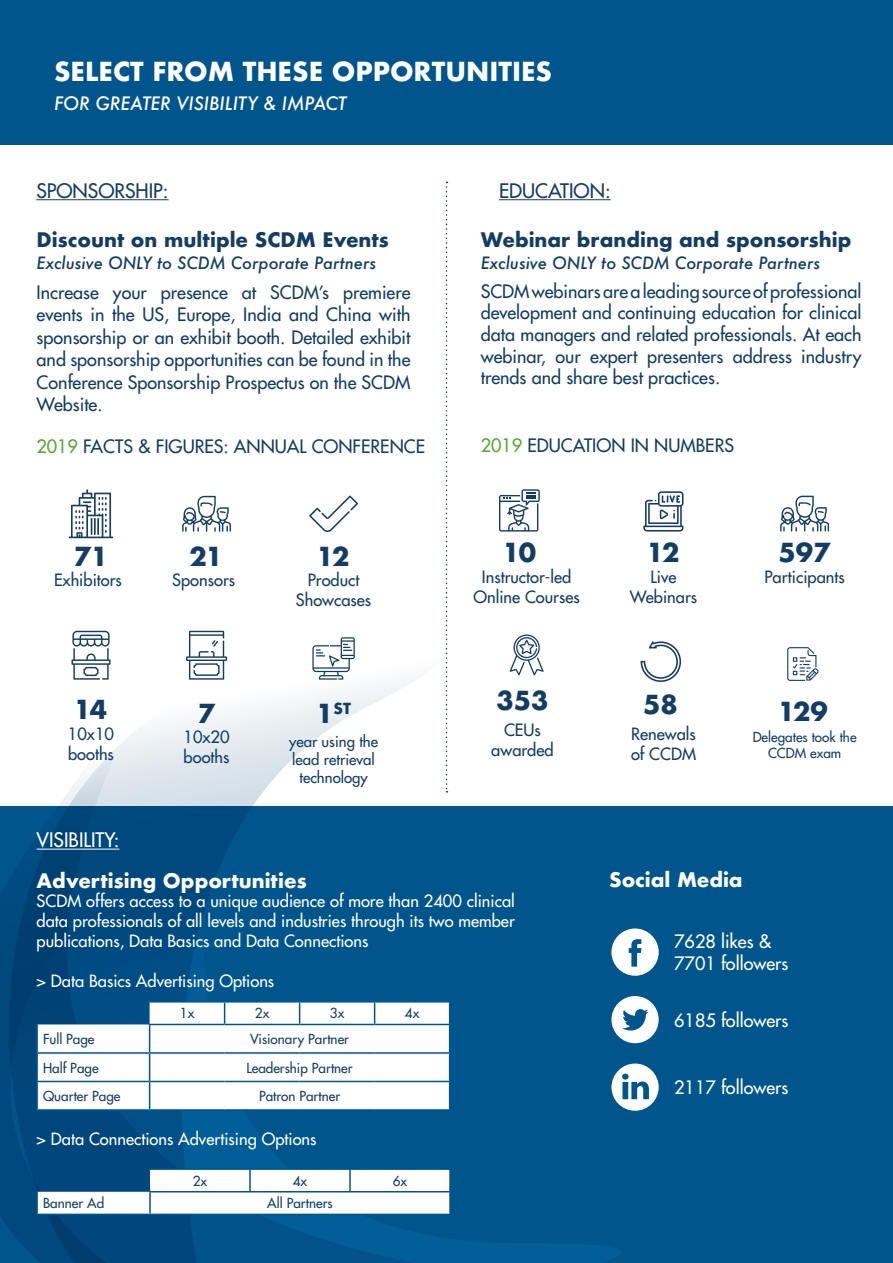
<style>
.page{position:relative;width:893px;height:1263px;background:#00558d}
.page>*{position:absolute;margin:0;border:0;box-sizing:border-box;transform-origin:0 0}
.t1{font:700 25.5px "Futura";color:#fff}
.t2{font:700 25.5px "Futura";letter-spacing:-.025em;color:#133d65}
.t3{font:700 19.5px "Futura";color:#133d65}
.t4{font:700 19.5px "Futura";color:#fff}
.t5{font:19.5px "Futura";color:#133d65}
.t6{font:19.5px "Futura";color:#fff}
.t7{font:18px/22.5px "Futura";color:#133d65;text-align:justify}
.t8{font:18px/21.6px "Futura";color:#fff}
.t9{font:italic 500 18px "Futura";color:#fff}
.t10{font:16.5px/19.8px "Futura";color:#fff;text-align:justify}
.t11{font:16.5px/19.8px "Futura";color:#133d65}
.t12{font:italic 500 16.5px "Futura";color:#133d65}
.t13{font:15px/18px "Futura";color:#133d65;text-align:center}
.t14{font:700 14.85px "Futura";color:#133d65}
.t15{font:13.5px/16.2px "Futura";color:#133d65;text-align:center}
.s1{color:#57a632}
.s2{font-size:25.5px}
</style>
<div class="page">
<div style="left:0;top:146px;width:893px;height:660px;background:#fff"></div>
<svg style="left:0;top:643px;width:559px;height:620px"></svg>
<svg style="left:71px;top:631px;width:40px;height:49px"></svg>
<svg style="left:69px;top:489px;width:44px;height:49px"></svg>
<svg style="left:186px;top:631px;width:41px;height:49px"></svg>
<svg style="left:182px;top:496px;width:49px;height:36px"></svg>
<svg style="left:309px;top:495px;width:49px;height:37px"></svg>
<svg style="left:312px;top:637px;width:43px;height:43px"></svg>
<hr style="left:36px;top:199px;width:133px;height:1px;background:#133d65">
<hr style="left:37px;top:849px;width:82px;height:1px;background:#fff">
<hr style="left:499px;top:199px;width:112px;height:1px;background:#133d65">
<svg style="left:780px;top:496px;width:49px;height:35px"></svg>
<svg style="left:787px;top:647px;width:32px;height:34px"></svg>
<svg style="left:641px;top:641px;width:40px;height:41px"></svg>
<svg style="left:499px;top:489px;width:41px;height:42px"></svg>
<svg style="left:510px;top:634px;width:34px;height:41px"></svg>
<svg style="left:643px;top:491px;width:40px;height:40px"></svg>
<svg style="left:446px;top:182px;width:1px;height:610px"></svg>
<svg style="left:611px;top:1063px;width:48px;height:48px"></svg>
<svg style="left:611px;top:996px;width:48px;height:47px"></svg>
<svg style="left:611px;top:928px;width:48px;height:48px"></svg>
<hr style="left:150px;top:1001px;width:75px;height:1px;background:#00558d">
<hr style="left:225px;top:1001px;width:75px;height:1px;background:#00558d">
<hr style="left:300px;top:1001px;width:75px;height:1px;background:#00558d">
<hr style="left:375px;top:1001px;width:75px;height:1px;background:#00558d">
<hr style="left:36px;top:1024px;width:2px;height:28px;background:#00558d">
<hr style="left:36px;top:1052px;width:114px;height:2px;background:#00558d">
<hr style="left:36px;top:1054px;width:2px;height:27px;background:#00558d">
<hr style="left:36px;top:1081px;width:114px;height:1px;background:#00558d">
<hr style="left:36px;top:1082px;width:2px;height:27px;background:#00558d">
<svg style="left:37px;top:1002px;width:413px;height:107px;background:#e3ebf1"></svg>
<hr style="left:36px;top:1109px;width:114px;height:2px;background:#00558d">
<hr style="left:150px;top:1109px;width:75px;height:2px;background:#00558d">
<hr style="left:225px;top:1109px;width:75px;height:2px;background:#00558d">
<hr style="left:300px;top:1109px;width:75px;height:2px;background:#00558d">
<hr style="left:375px;top:1109px;width:75px;height:2px;background:#00558d">
<svg style="left:37px;top:1169px;width:412px;height:45px;background:#d6e1ea"></svg>
<hr style="left:150px;top:1168px;width:100px;height:2px;background:#00558d">
<hr style="left:250px;top:1168px;width:100px;height:2px;background:#00558d">
<hr style="left:249px;top:1170px;width:2px;height:21px;background:#00558d">
<hr style="left:350px;top:1168px;width:101px;height:2px;background:#00558d">
<hr style="left:349px;top:1170px;width:2px;height:21px;background:#00558d">
<hr style="left:449px;top:1170px;width:2px;height:21px;background:#00558d">
<hr style="left:36px;top:1192px;width:2px;height:22px;background:#00558d">
<hr style="left:149px;top:1191px;width:101px;height:1px;background:#00558d">
<hr style="left:149px;top:1192px;width:2px;height:22px;background:#00558d">
<hr style="left:250px;top:1191px;width:100px;height:1px;background:#00558d">
<hr style="left:350px;top:1191px;width:101px;height:1px;background:#00558d">
<hr style="left:449px;top:1192px;width:2px;height:22px;background:#00558d">
<hr style="left:36px;top:1214px;width:114px;height:1px;background:#00558d">
<hr style="left:150px;top:1214px;width:100px;height:1px;background:#00558d">
<hr style="left:250px;top:1214px;width:100px;height:1px;background:#00558d">
<hr style="left:350px;top:1214px;width:101px;height:1px;background:#00558d">
<p class="t1" style="left:54px;top:53px;width:500px">SELECT FROM THESE OPPORTUNITIES</p>
<p class="t9" style="left:54px;top:91px;width:294px">FOR GREATER VISIBILITY &amp; IMPACT</p>
<p class="t5" style="left:36px;top:178px;width:134px">SPONSORSHIP:</p>
<p class="t3" style="left:37px;top:226px;width:354px">Discount on multiple SCDM Events</p>
<p class="t12" style="left:37px;top:251px;width:341px">Exclusive ONLY to SCDM Corporate Partners</p>
<p class="t7" style="left:37px;top:281px;width:375px">Increase your presence at SCDM’s premiere events in the US, Europe, India and China with sponsorship or an exhibit booth. Detailed exhibit and sponsorship opportunities can be found in the Conference Sponsorship Prospectus on the SCDM Website.</p>
<p class="t5" style="left:499px;top:178px;width:113px">EDUCATION:</p>
<p class="t3" style="left:481px;top:226px;width:372px">Webinar branding and sponsorship</p>
<p class="t12" style="left:481px;top:251px;width:341px">Exclusive ONLY to SCDM Corporate Partners</p>
<p class="t7" style="left:481px;top:280px;width:382px;line-height:21.6px">SCDM webinars are a leading source of professional development and continuing education for clinical data managers and related professionals. At each webinar, our expert presenters address industry trends and share best practices.</p>
<p class="t7" style="left:36px;top:435px;width:390px"><span class="s1">2019</span> FACTS &amp; FIGURES: ANNUAL CONFERENCE</p>
<p class="t7" style="left:481px;top:434px;width:255px"><span class="s1">2019</span> EDUCATION IN NUMBERS</p>
<p class="t2" style="left:74px;top:538px;width:36px">71</p>
<p class="t2" style="left:190px;top:538px;width:35px">21</p>
<p class="t2" style="left:317px;top:538px;width:34px">12</p>
<p class="t2" style="left:503px;top:534px;width:35px">10</p>
<p class="t2" style="left:646px;top:534px;width:34px">12</p>
<p class="t2" style="left:779px;top:534px;width:53px">597</p>
<p class="t11" style="left:54px;top:570px;width:69px">Exhibitors</p>
<p class="t11" style="left:172px;top:570px;width:64px">Sponsors</p>
<p class="t11" style="left:308px;top:570px;width:53px">Product</p>
<p class="t11" style="left:296px;top:590px;width:77px">Showcases</p>
<p class="t11" style="left:473px;top:567px;width:108px;text-align:center">Instructor-led<br>Online Courses</p>
<p class="t11" style="left:630px;top:567px;width:69px;text-align:center">Live<br>Webinars</p>
<p class="t11" style="left:764px;top:567px;width:82px">Participants</p>
<p class="t2" style="left:74px;top:691px;width:35px">14</p>
<p class="t11" style="left:68px;top:724px;width:48px">10x10 booths</p>
<p class="t2" style="left:198px;top:695px;width:19px">7</p>
<p class="t11" style="left:183px;top:727px;width:48px">10x20 booths</p>
<p class="t14" style="left:316px;top:698px;width:36px"><span class="s2">1</span>ST</p>
<p class="t13" style="left:289px;top:732px;width:91px">year using the lead retrieval technology</p>
<p class="t2" style="left:496px;top:682px;width:54px">353</p>
<p class="t11" style="left:491px;top:720px;width:64px;text-align:center">CEUs awarded</p>
<p class="t2" style="left:643px;top:685px;width:36px">58</p>
<p class="t11" style="left:631px;top:724px;width:67px">Renewals of CCDM</p>
<p class="t2" style="left:778px;top:692px;width:52px">129</p>
<p class="t15" style="left:753px;top:729px;width:105px">Delegates took the<br>CCDM exam</p>
<p class="t6" style="left:37px;top:828px;width:84px">VISIBILITY:</p>
<p class="t4" style="left:37px;top:866px;width:272px">Advertising Opportunities</p>
<p class="t10" style="left:37px;top:891px;width:480px">SCDM offers access to a unique audience of more than 2400 clinical data professionals of all levels and industries through its two member publications, Data Basics and Data Connections</p>
<p class="t10" style="left:37px;top:971px;width:239px">&gt; Data Basics Advertising Options</p>
<p class="t15" style="left:180px;top:1005px;width:16px">1x</p>
<p class="t15" style="left:255px;top:1005px;width:16px">2x</p>
<p class="t15" style="left:330px;top:1005px;width:16px">3x</p>
<p class="t15" style="left:405px;top:1005px;width:16px">4x</p>
<p class="t15" style="left:43px;top:1031px;width:53px">Full Page</p>
<p class="t15" style="left:250px;top:1031px;width:100px">Visionary Partner</p>
<p class="t15" style="left:43px;top:1059px;width:57px">Half Page</p>
<p class="t15" style="left:247px;top:1059px;width:108px">Leadership Partner</p>
<p class="t15" style="left:43px;top:1088px;width:79px">Quarter Page</p>
<p class="t15" style="left:259px;top:1088px;width:83px">Patron Partner</p>
<p class="t10" style="left:37px;top:1129px;width:281px">&gt; Data Connections Advertising Options</p>
<p class="t15" style="left:193px;top:1173px;width:16px">2x</p>
<p class="t15" style="left:293px;top:1173px;width:16px">4x</p>
<p class="t15" style="left:393px;top:1173px;width:16px">6x</p>
<p class="t15" style="left:43px;top:1195px;width:63px">Banner Ad</p>
<p class="t15" style="left:267px;top:1195px;width:67px">All Partners</p>
<p class="t4" style="left:609px;top:865px;width:135px">Social Media</p>
<p class="t8" style="left:674px;top:931px;width:116px">7628 likes &amp;<br>7701 followers</p>
<p class="t8" style="left:674px;top:1009px;width:116px">6185 followers</p>
<p class="t8" style="left:674px;top:1077px;width:116px">2117 followers</p>
</div>
